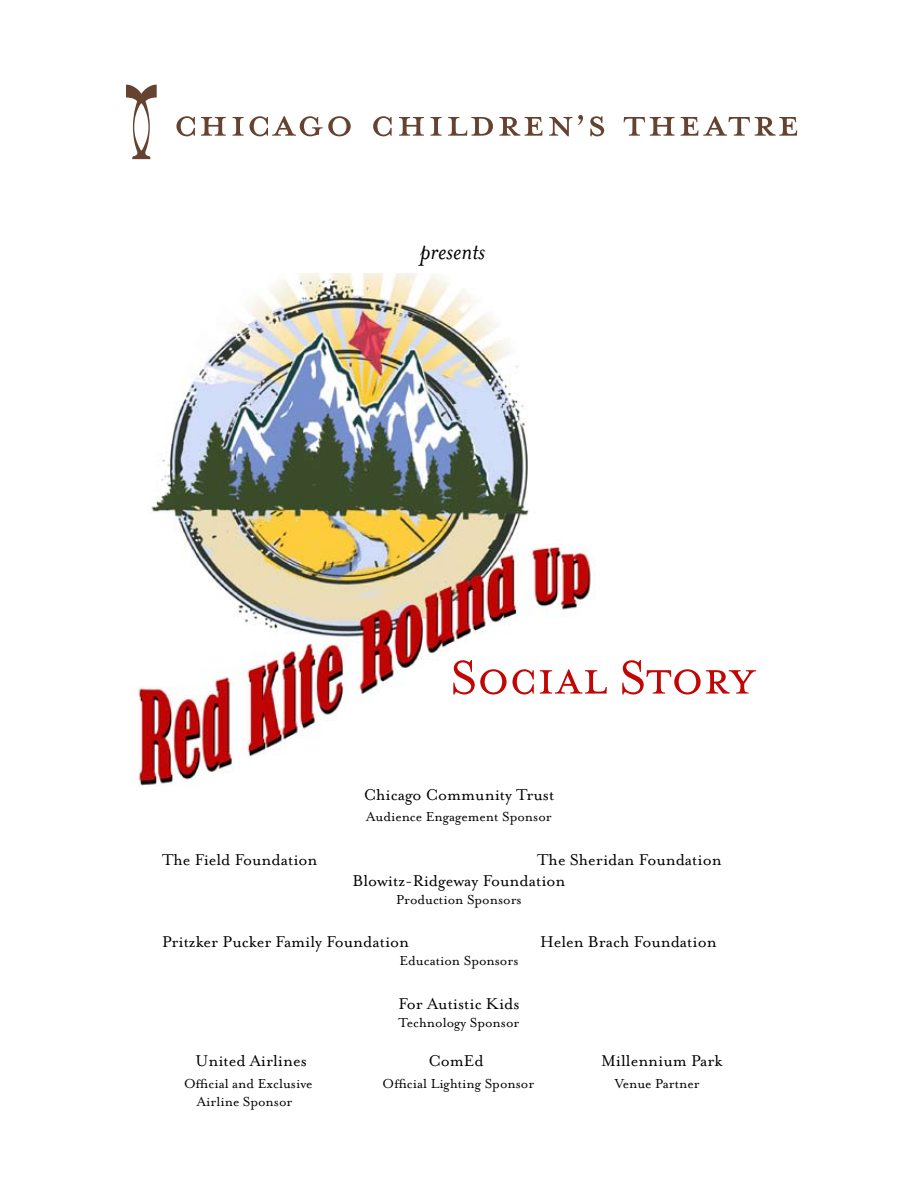
<style>
.page{position:relative;width:918px;height:1188px;background:#fff}
.page>*{position:absolute;margin:0;border:0;box-sizing:border-box;transform-origin:0 0}
.t1{font:54px "Mrs Eaves Small Caps";color:#c20605}
.t2{font:italic 27px "Mrs Eaves";color:#000}
.t3{font:18px/21.6px "Mrs Eaves Roman";color:#000}
.t4{font:15px "Mrs Eaves Roman";color:#000}
</style>
<div class="page">
<svg style="left:126px;top:85px;width:31px;height:74px"></svg>
<svg style="left:176px;top:116px;width:19px;height:20px"></svg>
<svg style="left:201px;top:117px;width:25px;height:19px"></svg>
<svg style="left:233px;top:117px;width:11px;height:19px"></svg>
<svg style="left:250px;top:116px;width:101px;height:20px"></svg>
<svg style="left:373px;top:116px;width:19px;height:20px"></svg>
<svg style="left:399px;top:117px;width:25px;height:19px"></svg>
<svg style="left:430px;top:117px;width:12px;height:19px"></svg>
<svg style="left:448px;top:117px;width:45px;height:19px"></svg>
<svg style="left:499px;top:117px;width:44px;height:19px"></svg>
<svg style="left:549px;top:117px;width:23px;height:19px"></svg>
<svg style="left:578px;top:115px;width:5px;height:10px"></svg>
<svg style="left:590px;top:116px;width:14px;height:20px"></svg>
<svg style="left:624px;top:117px;width:51px;height:19px"></svg>
<svg style="left:681px;top:116px;width:116px;height:20px"></svg>
<img style="left:137px;top:273px;width:456px;height:514px">
<h2 class="t2" style="left:420px;top:237px;width:67px">presents</h2>
<h1 class="t1" style="left:450px;top:648px;width:307px">Social Story</h1>
<p class="t3" style="left:364px;top:784px;width:192px">Chicago Community Trust</p>
<p class="t4" style="left:366px;top:809px;width:187px">Audience Engagement Sponsor</p>
<p class="t3" style="left:162px;top:849px;width:157px">The Field Foundation</p>
<p class="t3" style="left:352px;top:849px;width:371px;text-indent:185px">The Sheridan Foundation<br>Blowitz-Ridgeway Foundation</p>
<p class="t4" style="left:396px;top:892px;width:127px">Production Sponsors</p>
<p class="t3" style="left:162px;top:931px;width:249px">Pritzker Pucker Family Foundation</p>
<p class="t3" style="left:540px;top:931px;width:178px">Helen Brach Foundation</p>
<p class="t4" style="left:400px;top:953px;width:120px">Education Sponsors</p>
<p class="t3" style="left:398px;top:993px;width:123px">For Autistic Kids</p>
<p class="t4" style="left:399px;top:1014px;width:122px">Technology Sponsor</p>
<p class="t3" style="left:195px;top:1050px;width:113px">United Airlines</p>
<p class="t3" style="left:428px;top:1050px;width:57px">ComEd</p>
<p class="t3" style="left:601px;top:1050px;width:123px">Millennium Park</p>
<p class="t4" style="left:184px;top:1075px;width:130px">Official and Exclusive</p>
<p class="t4" style="left:382px;top:1075px;width:153px">Official Lighting Sponsor</p>
<p class="t4" style="left:615px;top:1075px;width:87px">Venue Partner</p>
<p class="t4" style="left:197px;top:1093px;width:97px">Airline Sponsor</p>
</div>
